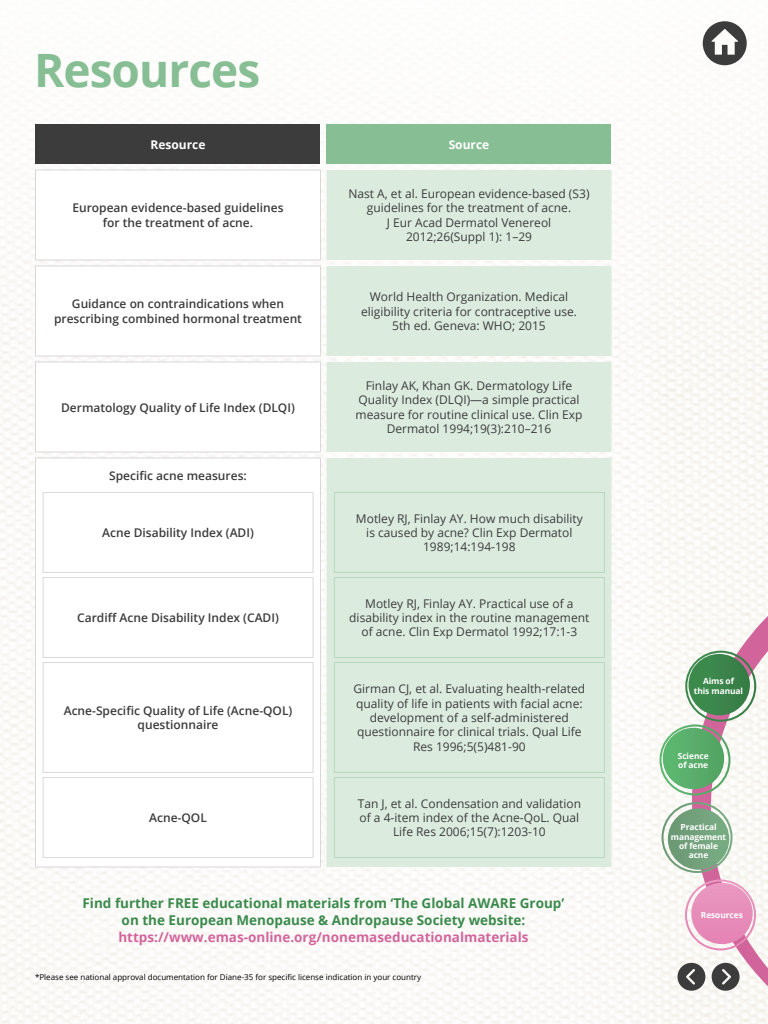
<style>
.page{position:relative;width:768px;height:1024px;background:#fff}
.page>*{position:absolute;margin:0;border:0;box-sizing:border-box;transform-origin:0 0}
.t1{font:700 46px "Open Sans";letter-spacing:-.02em;color:#87be93}
.t2{font:700 13.5px/17px "Open Sans";color:#3b8a4d;text-align:center}
.t3{font:700 13.5px "Open Sans";color:#d3659c}
.t4{font:12px/14.4px "Open Sans";color:#3c3c3c;text-align:center}
.t5{font:600 12px/14.4px "Open Sans";color:#3c3c3c;text-align:center}
.t6{font:700 12px "Open Sans";color:#fff}
.t7{font:700 8.4px/9.4px "Open Sans";letter-spacing:-.01em;color:#fff;text-align:center}
.t8{font:8px "Open Sans";color:#000}
</style>
<div class="page">
<img style="left:0;top:40px;width:768px;height:984px">
<svg style="left:703px;top:21px;width:44px;height:44px"></svg>
<div style="left:36px;top:124px;width:284px;height:40px;background:#3c3c3c"></div>
<div style="left:326px;top:124px;width:286px;height:40px;background:#87be93"></div>
<svg style="left:36px;top:171px;width:284px;height:695px"></svg>
<div style="left:326px;top:170px;width:286px;height:697px;background:#dbecdf"></div>
<hr style="left:35px;top:458px;width:286px;height:1px;background:#d8d8d8">
<hr style="left:35px;top:866px;width:286px;height:2px;background:#d8d8d8">
<hr style="left:35px;top:458px;width:1px;height:408px;background:#d8d8d8">
<hr style="left:320px;top:458px;width:1px;height:408px;background:#d8d8d8">
<hr style="left:35px;top:170px;width:286px;height:1px;background:#d8d8d8">
<hr style="left:35px;top:170px;width:1px;height:90px;background:#d8d8d8">
<hr style="left:320px;top:170px;width:1px;height:90px;background:#d8d8d8">
<hr style="left:35px;top:260px;width:286px;height:1px;background:#d8d8d8">
<hr style="left:35px;top:362px;width:286px;height:1px;background:#d8d8d8">
<hr style="left:35px;top:362px;width:1px;height:90px;background:#d8d8d8">
<hr style="left:320px;top:362px;width:1px;height:90px;background:#d8d8d8">
<hr style="left:35px;top:452px;width:286px;height:1px;background:#d8d8d8">
<hr style="left:35px;top:266px;width:286px;height:1px;background:#d8d8d8">
<hr style="left:35px;top:266px;width:1px;height:90px;background:#d8d8d8">
<hr style="left:320px;top:266px;width:1px;height:90px;background:#d8d8d8">
<hr style="left:35px;top:356px;width:286px;height:1px;background:#d8d8d8">
<svg style="left:662px;top:566px;width:106px;height:458px;fill:#f9f7f3"></svg>
<svg style="left:685px;top:879px;width:71px;height:71px"></svg>
<svg style="left:660px;top:651px;width:96px;height:144px"></svg>
<svg style="left:662px;top:802px;width:71px;height:71px"></svg>
<svg style="left:43px;top:493px;width:270px;height:364px"></svg>
<hr style="left:43px;top:492px;width:271px;height:1px;background:#dadada">
<hr style="left:43px;top:572px;width:271px;height:1px;background:#dadada">
<hr style="left:43px;top:493px;width:1px;height:79px;background:#d8d8d8">
<hr style="left:313px;top:493px;width:1px;height:79px;background:#d8d8d8">
<hr style="left:43px;top:577px;width:271px;height:1px;background:#dadada">
<hr style="left:43px;top:657px;width:271px;height:1px;background:#dadada">
<hr style="left:43px;top:578px;width:1px;height:79px;background:#d8d8d8">
<hr style="left:313px;top:578px;width:1px;height:79px;background:#d8d8d8">
<hr style="left:43px;top:662px;width:271px;height:1px;background:#dadada">
<hr style="left:43px;top:772px;width:271px;height:1px;background:#dadada">
<hr style="left:43px;top:663px;width:1px;height:109px;background:#d8d8d8">
<hr style="left:313px;top:663px;width:1px;height:109px;background:#d8d8d8">
<hr style="left:43px;top:777px;width:271px;height:1px;background:#dadada">
<hr style="left:43px;top:857px;width:271px;height:1px;background:#dadada">
<hr style="left:43px;top:778px;width:1px;height:79px;background:#d8d8d8">
<hr style="left:313px;top:778px;width:1px;height:79px;background:#d8d8d8">
<hr style="left:334px;top:492px;width:271px;height:1px;background:#b7d8be">
<hr style="left:334px;top:572px;width:271px;height:1px;background:#b7d8be">
<hr style="left:334px;top:577px;width:271px;height:1px;background:#b7d8be">
<hr style="left:334px;top:657px;width:271px;height:1px;background:#b7d8be">
<hr style="left:334px;top:662px;width:271px;height:1px;background:#b7d8be">
<hr style="left:334px;top:772px;width:271px;height:1px;background:#b7d8be">
<hr style="left:334px;top:777px;width:271px;height:1px;background:#b7d8be">
<hr style="left:334px;top:857px;width:271px;height:1px;background:#b7d8be">
<hr style="left:334px;top:493px;width:1px;height:79px;background:#b7d8be">
<hr style="left:604px;top:493px;width:1px;height:79px;background:#b7d8be">
<hr style="left:334px;top:578px;width:1px;height:79px;background:#b7d8be">
<hr style="left:604px;top:578px;width:1px;height:79px;background:#b7d8be">
<hr style="left:334px;top:663px;width:1px;height:109px;background:#b7d8be">
<hr style="left:604px;top:663px;width:1px;height:109px;background:#b7d8be">
<hr style="left:334px;top:778px;width:1px;height:79px;background:#b7d8be">
<hr style="left:604px;top:778px;width:1px;height:79px;background:#b7d8be">
<h1 class="t1" style="left:34px;top:38px;width:228px">Resources</h1>
<p class="t6" style="left:150px;top:136px;width:56px">Resource</p>
<p class="t6" style="left:449px;top:136px;width:42px">Source</p>
<p class="t5" style="left:72px;top:201px;width:213px">European evidence-based guidelines for the treatment of acne.</p>
<p class="t4" style="left:348px;top:186px;width:243px">Nast A, et al. European evidence-based (S3) guidelines for the treatment of acne.<br>J Eur Acad Dermatol Venereol 2012;26(Suppl 1): 1–29</p>
<p class="t5" style="left:54px;top:297px;width:249px">Guidance on contraindications when prescribing combined hormonal treatment</p>
<p class="t4" style="left:361px;top:289px;width:218px">World Health Organization. Medical eligibility criteria for contraceptive use.<br>5th ed. Geneva: WHO; 2015</p>
<p class="t5" style="left:61px;top:400px;width:235px">Dermatology Quality of Life Index (DLQI)</p>
<p class="t5" style="left:109px;top:468px;width:139px">Specific acne measures:</p>
<p class="t5" style="left:102px;top:525px;width:153px">Acne Disability Index (ADI)</p>
<p class="t5" style="left:77px;top:610px;width:203px">Cardiff Acne Disability Index (CADI)</p>
<p class="t5" style="left:64px;top:703px;width:230px">Acne-Specific Quality of Life (Acne-QOL) questionnaire</p>
<p class="t5" style="left:149px;top:810px;width:59px">Acne-QOL</p>
<p class="t4" style="left:356px;top:378px;width:229px">Finlay AK, Khan GK. Dermatology Life Quality Index (DLQI)—a simple practical measure for routine clinical use. Clin Exp Dermatol 1994;19(3):210–216</p>
<p class="t4" style="left:356px;top:511px;width:228px">Motley RJ, Finlay AY. How much disability is caused by acne? Clin Exp Dermatol<br>1989;14:194-198</p>
<p class="t4" style="left:349px;top:596px;width:242px">Motley RJ, Finlay AY. Practical use of a disability index in the routine management of acne. Clin Exp Dermatol 1992;17:1-3</p>
<p class="t4" style="left:354px;top:681px;width:233px">Girman CJ, et al. Evaluating health-related quality of life in patients with facial acne: development of a self-administered questionnaire for clinical trials. Qual Life Res 1996;5(5)481-90</p>
<p class="t4" style="left:358px;top:796px;width:225px">Tan J, et al. Condensation and validation of a 4-item index of the Acne-QoL. Qual<br>Life Res 2006;15(7):1203-10</p>
<p class="t2" style="left:83px;top:895px;width:483px">Find further FREE educational materials from ‘The Global AWARE Group’ on the European Menopause &amp; Andropause Society website:</p>
<p class="t3" style="left:118px;top:928px;width:412px">https://www.emas-online.org/nonemaseducationalmaterials</p>
<p class="t8" style="left:35px;top:972px;width:388px">*Please see national approval documentation for Diane-35 for specific license indication in your country</p>
<p class="t7" style="left:694px;top:676px;width:51px">Aims of<br>this manual</p>
<p class="t7" style="left:678px;top:751px;width:32px;text-align:left">Science of acne</p>
<p class="t7" style="left:671px;top:822px;width:57px">Practical management of female acne</p>
<p class="t7" style="left:701px;top:910px;width:44px">Resources</p>
</div>
